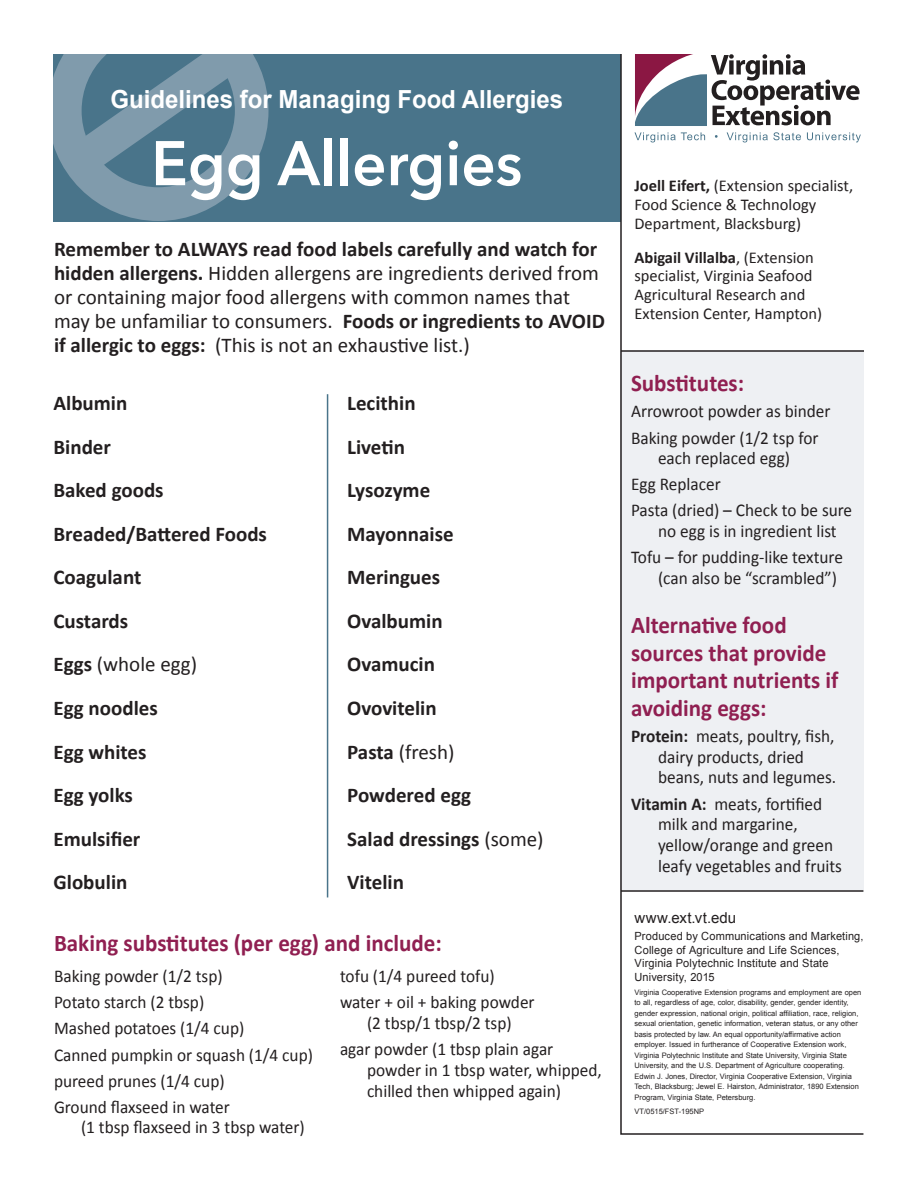
<style>
.page{position:relative;width:918px;height:1188px;background:#fff}
.page>*{position:absolute;margin:0;border:0;box-sizing:border-box;transform-origin:0 0}
.t1{font:600 62.4px "Avenir Next";color:#fff;scale:.96 1}
.t2{font:700 24.9px "Arial";color:#fff;scale:.96 1}
.Sidebar_header{font:700 24px/27.6px "Calibri";color:#901f51;scale:.96 1}
.Main_list{font:21px/24.2px "Calibri";color:#231f20}
.Main_list-2{font:700 21px "Calibri";color:#231f20}
.Sidebar_Text{font:18px/20.7px "Calibri";color:#231f20;scale:.96 1}
.t3{font:16.5px/19px "Calibri";color:#231f20}
.t4{font:15px "Arial";letter-spacing:.025em;color:#231f20}
.t5{font:11.25px/13.5px "Arial";letter-spacing:.015em;color:#231f20}
.t6{font:7.5px/10.5px "Arial";color:#231f20}
.s1{font-weight:700}
.s2{font-weight:400}
</style>
<div class="page">
<div style="left:53px;top:54px;width:568px;height:167px;background:#49748a"></div>
<svg style="left:53px;top:54px;width:216px;height:167px"></svg>
<svg style="left:620px;top:54px;width:244px;height:1081px"></svg>
<hr style="left:621px;top:350px;width:243px;height:2px;background:#231f20">
<hr style="left:621px;top:890px;width:242px;height:2px;background:#231f20">
<hr style="left:327px;top:394px;width:1px;height:503px;background:#49748a">
<p class="t2" style="left:111px;top:83px;width:473px">Guidelines for Managing Food Allergies</p>
<p class="t1" style="left:151px;top:110px;width:388px">Egg Allergies</p>
<p class="Main_list" style="left:54px;top:237px;width:553px"><span class="s1">Remember to ALWAYS read food labels carefully and watch for hidden allergens.</span> Hidden allergens are ingredients derived from or containing major food allergens with common names that may be unfamiliar to consumers. <span class="s1">Foods or ingredients to AVOID if allergic to eggs:</span> (This is not an exhaustive list.)</p>
<p class="Main_list-2" style="left:53px;top:390px;width:75px">Albumin</p>
<p class="Main_list-2" style="left:53px;top:433px;width:59px">Binder</p>
<p class="Main_list-2" style="left:53px;top:477px;width:112px">Baked goods</p>
<p class="Main_list-2" style="left:53px;top:520px;width:215px">Breaded/Battered Foods</p>
<p class="Main_list-2" style="left:53px;top:564px;width:89px">Coagulant</p>
<p class="Main_list-2" style="left:53px;top:608px;width:76px">Custards</p>
<p class="Main_list" style="left:53px;top:653px;width:145px"><span class="s1">Eggs</span> (whole egg)</p>
<p class="Main_list-2" style="left:53px;top:695px;width:106px">Egg noodles</p>
<p class="Main_list-2" style="left:53px;top:738px;width:95px">Egg whites</p>
<p class="Main_list-2" style="left:53px;top:782px;width:81px">Egg yolks</p>
<p class="Main_list-2" style="left:53px;top:825px;width:88px">Emulsifier</p>
<p class="Main_list-2" style="left:53px;top:869px;width:76px">Globulin</p>
<p class="Main_list-2" style="left:347px;top:390px;width:70px">Lecithin</p>
<p class="Main_list-2" style="left:347px;top:433px;width:59px">Livetin</p>
<p class="Main_list-2" style="left:347px;top:477px;width:85px">Lysozyme</p>
<p class="Main_list-2" style="left:347px;top:520px;width:108px">Mayonnaise</p>
<p class="Main_list-2" style="left:347px;top:564px;width:94px">Meringues</p>
<p class="Main_list-2" style="left:347px;top:608px;width:97px">Ovalbumin</p>
<p class="Main_list-2" style="left:347px;top:651px;width:89px">Ovamucin</p>
<p class="Main_list-2" style="left:347px;top:695px;width:91px">Ovovitelin</p>
<p class="Main_list" style="left:347px;top:740px;width:109px"><span class="s1">Pasta</span> (fresh)</p>
<p class="Main_list-2" style="left:347px;top:782px;width:125px">Powdered egg</p>
<p class="Main_list-2" style="left:347px;top:825px;width:198px">Salad dressings <span class="s2">(some)</span></p>
<p class="Main_list-2" style="left:347px;top:869px;width:58px">Vitelin</p>
<p class="Sidebar_header" style="left:54px;top:929px;width:405px">Baking substitutes (per egg) and include:</p>
<p class="Sidebar_Text" style="left:54px;top:966px;width:177px">Baking powder (1/2 tsp)</p>
<p class="Sidebar_Text" style="left:54px;top:992px;width:158px">Potato starch (2 tbsp)</p>
<p class="Sidebar_Text" style="left:54px;top:1018px;width:200px">Mashed potatoes (1/4 cup)</p>
<p class="Sidebar_Text" style="left:54px;top:1044px;width:271px">Canned pumpkin or squash (1/4 cup)</p>
<p class="Sidebar_Text" style="left:54px;top:1070px;width:179px">pureed prunes (1/4 cup)</p>
<p class="Sidebar_Text" style="left:81px;top:1096px;width:235px;text-indent:-27px">Ground flaxseed in water<br>(1 tbsp flaxseed in 3 tbsp water)</p>
<p class="Sidebar_Text" style="left:340px;top:966px;width:163px">tofu (1/4 pureed tofu)</p>
<p class="Sidebar_Text" style="left:340px;top:992px;width:204px;text-align:center">water + oil + baking powder (2 tbsp/1 tbsp/2 tsp)</p>
<p class="Sidebar_Text" style="left:367px;top:1039px;width:246px;text-indent:-27px">agar powder (1 tbsp plain agar powder in 1 tbsp water, whipped, chilled then whipped again)</p>
<p class="t3" style="left:634px;top:176px;width:220px"><span class="s1">Joell Eifert,</span> (Extension specialist,<br>Food Science &amp; Technology<br>Department, Blacksburg)</p>
<p class="t3" style="left:634px;top:248px;width:189px"><span class="s1">Abigail Villalba</span>, (Extension specialist, Virginia Seafood<br>Agricultural Research and<br>Extension Center, Hampton)</p>
<p class="Sidebar_header" style="left:631px;top:370px;width:119px">Substitutes:</p>
<p class="Sidebar_Text" style="left:631px;top:401px;width:209px">Arrowroot powder as binder</p>
<p class="Sidebar_Text" style="left:631px;top:427px;width:197px;text-align:center">Baking powder (1/2 tsp for each replaced egg)</p>
<p class="Sidebar_Text" style="left:631px;top:474px;width:95px">Egg Replacer</p>
<p class="Sidebar_Text" style="left:658px;top:500px;width:204px;text-indent:-27px">Pasta (dried) – Check to be sure no egg is in ingredient list</p>
<p class="Sidebar_Text" style="left:658px;top:547px;width:194px;text-indent:-27px">Tofu – for pudding-like texture (can also be “scrambled”)</p>
<p class="Sidebar_header" style="left:631px;top:611px;width:218px">Alternative food sources that provide important nutrients if avoiding eggs:</p>
<p class="Sidebar_Text" style="left:658px;top:726px;width:187px;text-indent:-27px"><span class="s1">Protein:</span> meats, poultry, fish, dairy products, dried beans, nuts and legumes.</p>
<p class="Sidebar_Text" style="left:658px;top:793px;width:193px;text-indent:-27px"><span class="s1">Vitamin A:</span> meats, fortified milk and margarine, yellow/orange and green leafy vegetables and fruits</p>
<p class="t4" style="left:634px;top:908px;width:103px">www.ext.vt.edu</p>
<p class="t5" style="left:634px;top:930px;width:231px">Produced by Communications and Marketing, College of Agriculture and Life Sciences, Virginia Polytechnic Institute and State University, 2015</p>
<p class="t6" style="left:634px;top:987px;width:228px">Virginia Cooperative Extension programs and employment are open to all, regardless of age, color, disability, gender, gender identity, gender expression, national origin, political affiliation, race, religion, sexual orientation, genetic information, veteran status, or any other basis protected by law. An equal opportunity/affirmative action employer. Issued in furtherance of Cooperative Extension work, Virginia Polytechnic Institute and State University, Virginia State University, and the U.S. Department of Agriculture cooperating.<br>Edwin J. Jones, Director, Virginia Cooperative Extension, Virginia Tech, Blacksburg; Jewel E. Hairston, Administrator, 1890 Extension Program, Virginia State, Petersburg.</p>
<p class="t6" style="left:634px;top:1106px;width:71px">VT/0515/FST-195NP</p>
</div>
